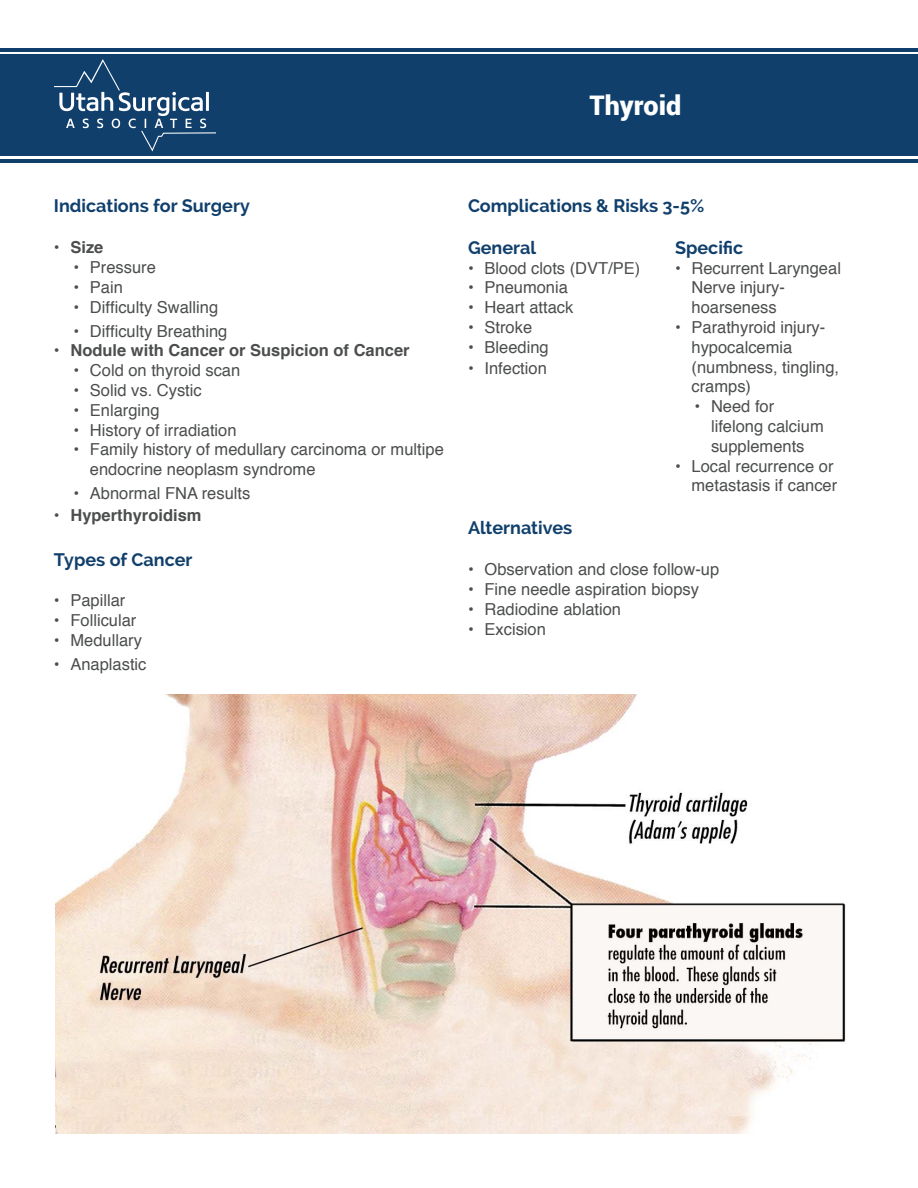
<style>
.page{position:relative;width:918px;height:1188px;background:#fff}
.page>*{position:absolute;margin:0;border:0;box-sizing:border-box;transform-origin:0 0}
.t1{font:900 27px "Roboto";color:#fff}
.t2{font:700 18px "Raleway";color:#103f6c}
.t3{font:16.5px/19.8px "Helvetica";color:#4c4e4e}
.t4{font:700 16.5px "Helvetica";color:#4c4e4e}
</style>
<div class="page">
<div style="left:0;top:55px;width:918px;height:101px;background:#103f6c"></div>
<hr style="left:0;top:159px;width:918px;height:3px;background:#103f6c">
<hr style="left:0;top:48px;width:918px;height:3px;background:#103f6c">
<svg style="left:54px;top:59px;width:162px;height:93px"></svg>
<img style="left:56px;top:695px;width:790px;height:439px">
<p class="t1" style="left:590px;top:86px;width:93px">Thyroid</p>
<p class="t2" style="left:54px;top:195px;width:197px">Indications for Surgery</p>
<p class="t4" style="left:54px;top:234px;width:51px">• Size</p>
<p class="t3" style="left:73px;top:258px;width:84px">• Pressure</p>
<p class="t3" style="left:73px;top:278px;width:51px">• Pain</p>
<p class="t3" style="left:73px;top:297px;width:146px">• Difficulty Swalling</p>
<p class="t3" style="left:73px;top:321px;width:156px">• Difficulty Breathing</p>
<p class="t4" style="left:54px;top:337px;width:357px">• Nodule with Cancer or Suspicion of Cancer</p>
<p class="t3" style="left:73px;top:361px;width:168px">• Cold on thyroid scan</p>
<p class="t3" style="left:73px;top:381px;width:130px">• Solid vs. Cystic</p>
<p class="t3" style="left:73px;top:401px;width:88px">• Enlarging</p>
<p class="t3" style="left:73px;top:420px;width:165px">• History of irradiation</p>
<p class="t3" style="left:90px;top:440px;width:355px;text-indent:-16px">• Family history of medullary carcinoma or multipe endocrine neoplasm syndrome</p>
<p class="t3" style="left:73px;top:484px;width:178px">• Abnormal FNA results</p>
<p class="t4" style="left:54px;top:502px;width:149px">• Hyperthyroidism</p>
<p class="t2" style="left:54px;top:550px;width:140px">Types of Cancer</p>
<p class="t3" style="left:54px;top:591px;width:73px">• Papillar</p>
<p class="t3" style="left:54px;top:611px;width:84px">• Follicular</p>
<p class="t3" style="left:54px;top:630px;width:90px">• Medullary</p>
<p class="t3" style="left:54px;top:654px;width:94px">• Anaplastic</p>
<p class="t2" style="left:468px;top:195px;width:238px">Complications &amp; Risks 3-5%</p>
<p class="t2" style="left:468px;top:237px;width:70px">General</p>
<p class="t3" style="left:468px;top:258px;width:174px">• Blood clots (DVT/PE)</p>
<p class="t3" style="left:468px;top:278px;width:101px">• Pneumonia</p>
<p class="t3" style="left:468px;top:298px;width:107px">• Heart attack</p>
<p class="t3" style="left:468px;top:318px;width:66px">• Stroke</p>
<p class="t3" style="left:468px;top:338px;width:82px">• Bleeding</p>
<p class="t3" style="left:468px;top:359px;width:80px">• Infection</p>
<p class="t2" style="left:675px;top:237px;width:70px">Specific</p>
<p class="t3" style="left:692px;top:258px;width:151px;text-indent:-16px">• Recurrent Laryngeal<br>Nerve injury&shy;hoarseness</p>
<p class="t3" style="left:692px;top:318px;width:149px;text-indent:-16px">• Parathyroid injury&shy;hypocalcemia (numbness, tingling, cramps)</p>
<p class="t3" style="left:711px;top:397px;width:114px;text-indent:-16px">• Need for lifelong calcium supplements</p>
<p class="t3" style="left:675px;top:456px;width:164px;text-align:right">• Local recurrence or metastasis if cancer</p>
<p class="t2" style="left:468px;top:517px;width:106px">Alternatives</p>
<p class="t3" style="left:468px;top:560px;width:253px">• Observation and close follow-up</p>
<p class="t3" style="left:468px;top:580px;width:233px">• Fine needle aspiration biopsy</p>
<p class="t3" style="left:468px;top:600px;width:155px">• Radiodine ablation</p>
<p class="t3" style="left:468px;top:619px;width:79px">• Excision</p>
</div>
